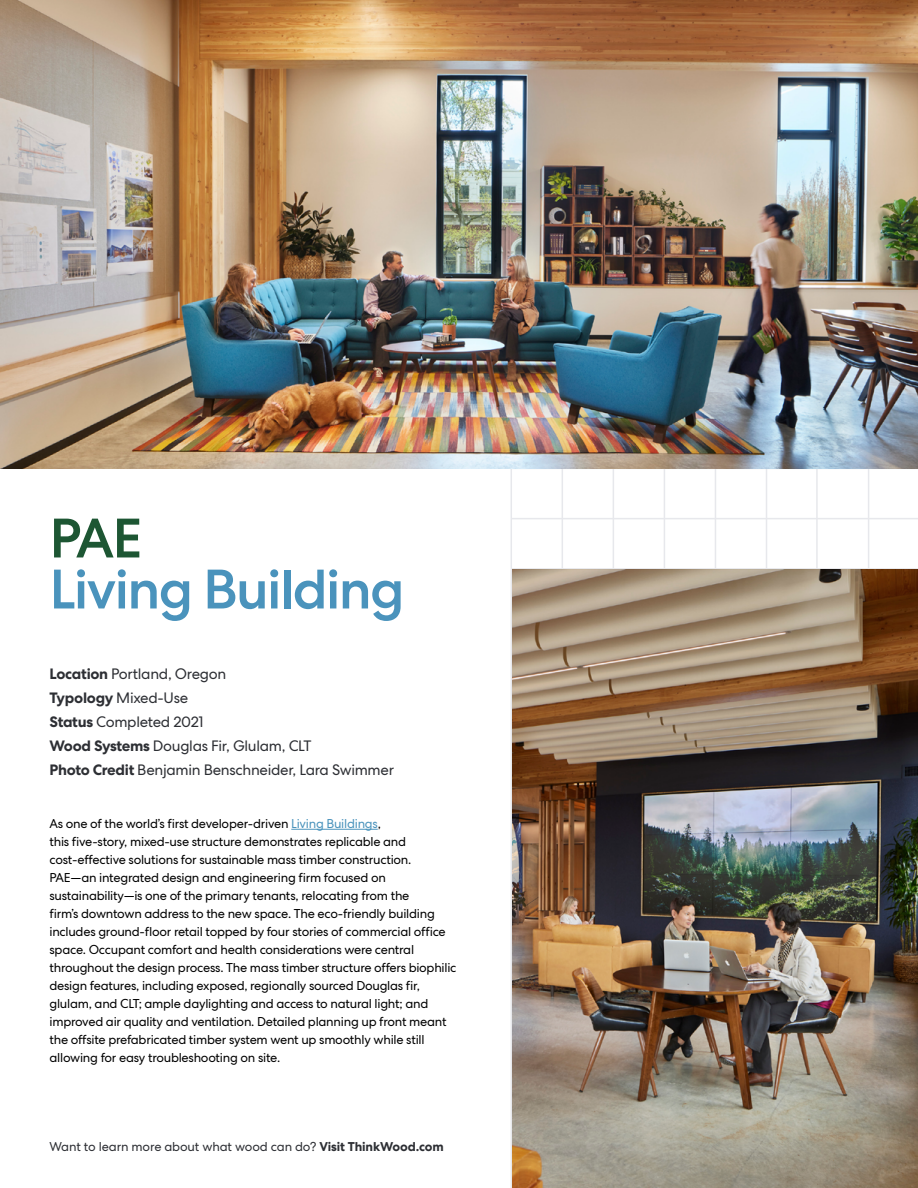
<style>
.page{position:relative;width:918px;height:1188px;background:#fff}
.page>*{position:absolute;margin:0;border:0;box-sizing:border-box;transform-origin:0 0}
.t1{font:500 55.5px "Centra No 2";letter-spacing:-.03em;color:#4a93bc}
.t2{font:500 55.5px "Centra No 2";color:#1d5633}
.t3{font:15px/24px "Centra No 2";letter-spacing:-.02em;color:#2d2f34}
.t4{font:12.75px/18px "Centra No 2";letter-spacing:-.02em;color:#000}
.t5{font:12.75px "Centra No 2";letter-spacing:-.01em;color:#2d2f34}
.s1{font-weight:700}
.s2{color:#4a93bc}
</style>
<div class="page">
<hr style="left:868px;top:369px;width:1px;height:819px;background:#e7e8ec">
<hr style="left:816px;top:369px;width:2px;height:819px;background:#e7e8ec">
<hr style="left:512px;top:568px;width:406px;height:2px;background:#e7e8ec">
<hr style="left:511px;top:468px;width:407px;height:1px;background:#e7e8ec">
<hr style="left:512px;top:518px;width:406px;height:1px;background:#e7e8ec">
<hr style="left:766px;top:369px;width:1px;height:819px;background:#e7e8ec">
<hr style="left:715px;top:369px;width:1px;height:819px;background:#e7e8ec">
<hr style="left:664px;top:369px;width:1px;height:819px;background:#e7e8ec">
<hr style="left:613px;top:369px;width:1px;height:819px;background:#e7e8ec">
<hr style="left:562px;top:369px;width:1px;height:819px;background:#e7e8ec">
<hr style="left:511px;top:369px;width:1px;height:819px;background:#e7e8ec">
<img style="left:0;top:0;width:918px;height:468px">
<img style="left:512px;top:570px;width:406px;height:618px">
<hr style="left:291px;top:829px;width:87px;height:1px;background:#4a93bc">
<h1 class="t2" style="left:50px;top:506px;width:94px">PAE</h1>
<h1 class="t1" style="left:50px;top:557px;width:357px">Living Building</h1>
<p class="t3" style="left:50px;top:662px;width:346px"><span class="s1">Location</span> Portland, Oregon<br><span class="s1">Typology</span> Mixed-Use<br><span class="s1">Status</span> Completed 2021<br><span class="s1">Wood Systems</span> Douglas Fir, Glulam, CLT<br><span class="s1">Photo Credit</span> Benjamin Benschneider, Lara Swimmer</p>
<p class="t4" style="left:50px;top:815px;width:408px">As one of the world’s first developer-driven <span class="s2">Living Buildings</span>,<br>this five-story, mixed-use structure demonstrates replicable and cost-effective solutions for sustainable mass timber construction.<br>PAE—an integrated design and engineering firm focused on sustainability—is one of the primary tenants, relocating from the<br>firm’s downtown address to the new space. The eco-friendly building includes ground-floor retail topped by four stories of commercial office space. Occupant comfort and health considerations were central throughout the design process. The mass timber structure offers biophilic design features, including exposed, regionally sourced Douglas fir, glulam, and CLT; ample daylighting and access to natural light; and improved air quality and ventilation. Detailed planning up front meant the offsite prefabricated timber system went up smoothly while still allowing for easy troubleshooting on site.</p>
<p class="t5" style="left:50px;top:1139px;width:396px">Want to learn more about what wood can do? <span class="s1">Visit ThinkWood.com</span></p>
</div>
